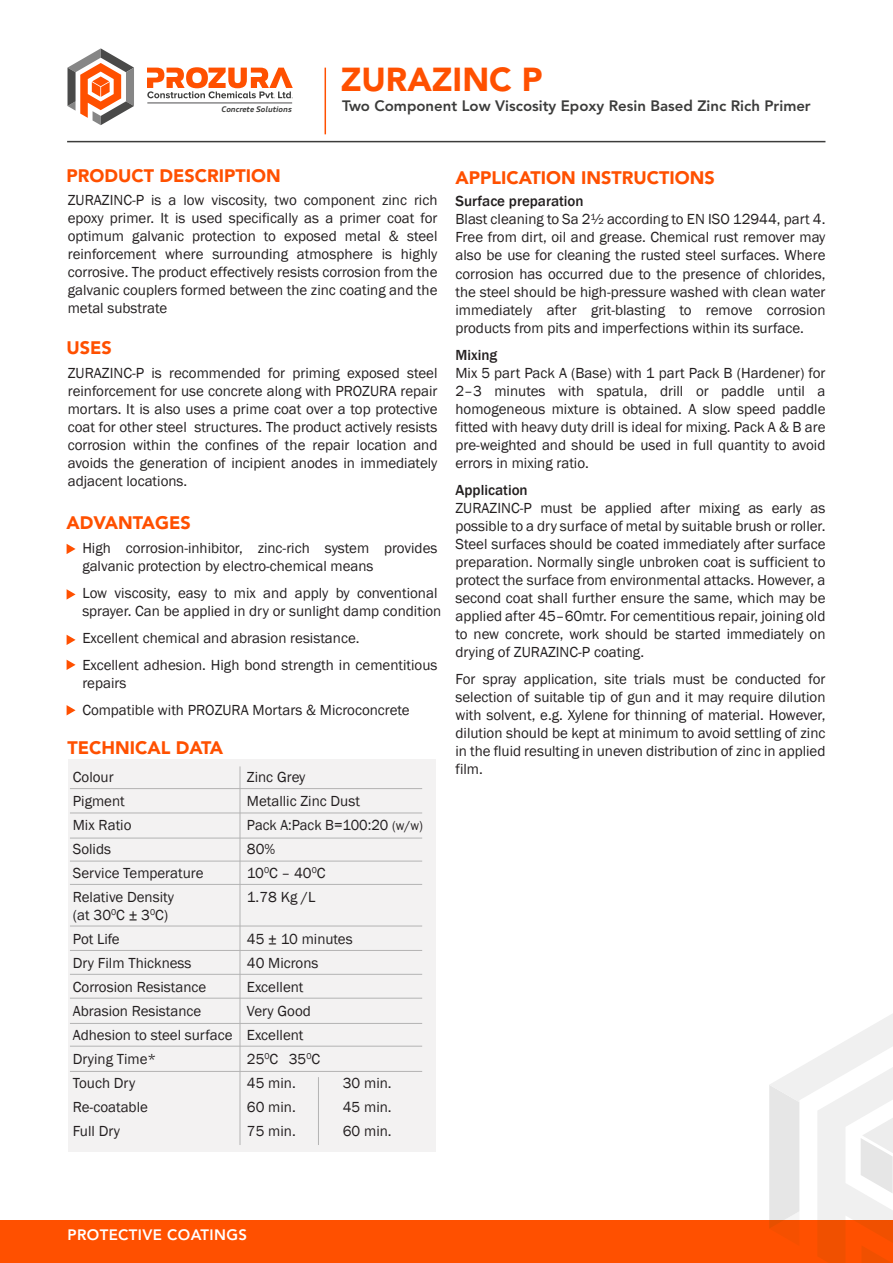
<style>
.page{position:relative;width:893px;height:1263px;background:#fff}
.page>*{position:absolute;margin:0;border:0;box-sizing:border-box;transform-origin:0 0}
.t1{font:900 33px "Avenir LT Std";color:#ff5000}
.t2{font:900 18px "Avenir LT Std";color:#ff5000}
.t3{font:15px/18px "Franklin Gothic";color:#231f20;text-align:justify}
.t4{font:800 15px "Avenir";color:#3c3c3b}
.t5{font:500 15px "Franklin Gothic";color:#231f20}
.t6{font:800 15px "Avenir LT Std";letter-spacing:.025em;color:#fff}
.t7{font:italic 700 7.65px "Audi Type";color:#3c3c3b}
.s1{font-size:13.5px}
</style>
<div class="page">
<svg style="left:769px;top:1014px;width:124px;height:206px"></svg>
<hr style="left:67px;top:141px;width:758px;height:1px;background:#3c3c3b">
<div style="left:0;top:1220px;width:893px;height:43px;background:#ff5000"></div>
<svg style="left:147px;top:67px;width:146px;height:31px"></svg>
<hr style="left:147px;top:103px;width:145px;height:1px;background:#4e4c4f">
<svg style="left:68px;top:48px;width:66px;height:77px"></svg>
<hr style="left:325px;top:68px;width:1px;height:66px;background:#ff5000">
<svg style="left:67px;top:544px;width:9px;height:10px"></svg>
<svg style="left:67px;top:635px;width:9px;height:10px"></svg>
<svg style="left:67px;top:589px;width:9px;height:11px"></svg>
<svg style="left:67px;top:705px;width:9px;height:10px"></svg>
<svg style="left:67px;top:660px;width:9px;height:10px"></svg>
<div style="left:68px;top:760px;width:367px;height:392px;background:#f3f2f2"></div>
<hr style="left:70px;top:788px;width:352px;height:1px;background:#b3b3b3">
<hr style="left:70px;top:813px;width:352px;height:1px;background:#b3b3b3">
<hr style="left:70px;top:838px;width:352px;height:1px;background:#b3b3b3">
<hr style="left:70px;top:861px;width:352px;height:1px;background:#b3b3b3">
<hr style="left:70px;top:884px;width:352px;height:1px;background:#b3b3b3">
<hr style="left:70px;top:950px;width:352px;height:1px;background:#b3b3b3">
<hr style="left:70px;top:926px;width:352px;height:1px;background:#b3b3b3">
<hr style="left:70px;top:974px;width:352px;height:1px;background:#b3b3b3">
<hr style="left:70px;top:998px;width:352px;height:1px;background:#b3b3b3">
<hr style="left:70px;top:1023px;width:352px;height:1px;background:#b3b3b3">
<hr style="left:70px;top:1046px;width:352px;height:1px;background:#b3b3b3">
<hr style="left:70px;top:1071px;width:352px;height:1px;background:#b3b3b3">
<hr style="left:240px;top:766px;width:1px;height:379px;background:#b3b3b3">
<hr style="left:318px;top:1077px;width:1px;height:68px;background:#b3b3b3">
<p class="t7" style="left:222px;top:105px;width:72px">Concrete Solutions</p>
<p class="t2" style="left:66px;top:165px;width:216px">PRODUCT DESCRIPTION</p>
<h1 class="t1" style="left:341px;top:59px;width:203px">ZURAZINC P</h1>
<p class="t4" style="left:342px;top:97px;width:470px">Two Component Low Viscosity Epoxy Resin Based Zinc Rich Primer</p>
<p class="t2" style="left:455px;top:167px;width:261px">APPLICATION INSTRUCTIONS</p>
<p class="t3" style="left:68px;top:192px;width:371px">ZURAZINC-P is a low viscosity, two component zinc rich epoxy primer. It is used specifically as a primer coat for optimum galvanic protection to exposed metal &amp; steel reinforcement where surrounding atmosphere is highly corrosive. The product effectively resists corrosion from the galvanic couplers formed between the zinc coating and the metal substrate</p>
<p class="t2" style="left:66px;top:337px;width:47px">USES</p>
<p class="t3" style="left:68px;top:364px;width:371px">ZURAZINC-P is recommended for priming exposed steel reinforcement for use concrete along with PROZURA repair mortars. It is also uses a prime coat over a top protective coat for other steel structures. The product actively resists corrosion within the confines of the repair location and avoids the generation of incipient anodes in immediately adjacent locations.</p>
<p class="t2" style="left:66px;top:512px;width:126px">ADVANTAGES</p>
<p class="t3" style="left:82px;top:540px;width:357px">High corrosion-inhibitor, zinc-rich system provides galvanic protection by electro-chemical means</p>
<p class="t3" style="left:82px;top:585px;width:361px">Low viscosity, easy to mix and apply by conventional sprayer. Can be applied in dry or sunlight damp condition</p>
<p class="t3" style="left:82px;top:625px;width:357px;line-height:27px">Excellent chemical and abrasion resistance.<br>Excellent adhesion. High bond strength in cementitious</p>
<p class="t3" style="left:82px;top:670px;width:329px;line-height:27px">repairs<br>Compatible with PROZURA Mortars &amp; Microconcrete</p>
<p class="t2" style="left:68px;top:737px;width:157px">TECHNICAL DATA</p>
<p class="t3" style="left:73px;top:768px;width:42px">Colour</p>
<p class="t3" style="left:247px;top:768px;width:60px">Zinc Grey</p>
<p class="t3" style="left:73px;top:792px;width:53px">Pigment</p>
<p class="t3" style="left:247px;top:792px;width:115px">Metallic Zinc Dust</p>
<p class="t3" style="left:73px;top:816px;width:60px">Mix Ratio</p>
<p class="t3" style="left:247px;top:816px;width:178px">Pack A:Pack B=100:20 <span class="s1">(w/w)</span></p>
<p class="t3" style="left:73px;top:840px;width:40px">Solids</p>
<p class="t3" style="left:247px;top:840px;width:30px">80%</p>
<p class="t3" style="left:73px;top:864px;width:132px">Service Temperature</p>
<p class="t3" style="left:247px;top:864px;width:80px">10<sup>0</sup>C – 40<sup>0</sup>C</p>
<p class="t3" style="left:73px;top:888px;width:103px">Relative Density</p>
<p class="t3" style="left:247px;top:888px;width:70px">1.78 Kg /L</p>
<p class="t3" style="left:73px;top:903px;width:97px;line-height:24px">(at 30<sup>0</sup>C ± 3<sup>0</sup>C)<br>Pot Life</p>
<p class="t3" style="left:247px;top:930px;width:107px">45 ± 10 minutes</p>
<p class="t3" style="left:73px;top:954px;width:120px">Dry Film Thickness</p>
<p class="t3" style="left:247px;top:954px;width:73px">40 Microns</p>
<p class="t3" style="left:73px;top:978px;width:135px">Corrosion Resistance</p>
<p class="t3" style="left:247px;top:978px;width:58px">Excellent</p>
<p class="t3" style="left:73px;top:1002px;width:130px">Abrasion Resistance</p>
<p class="t3" style="left:73px;top:999px;width:240px;line-height:24px;text-align:left;text-indent:174px">Very Good<br>Adhesion to steel surface Excellent<br>Drying Time*</p>
<p class="t3" style="left:247px;top:1050px;width:75px">25<sup>0</sup>C 35<sup>0</sup>C</p>
<p class="t3" style="left:73px;top:1074px;width:64px">Touch Dry</p>
<p class="t3" style="left:247px;top:1074px;width:50px">45 min.</p>
<p class="t3" style="left:343px;top:1074px;width:50px">30 min.</p>
<p class="t3" style="left:73px;top:1098px;width:77px">Re-coatable</p>
<p class="t3" style="left:247px;top:1098px;width:50px">60 min.</p>
<p class="t3" style="left:343px;top:1098px;width:50px">45 min.</p>
<p class="t3" style="left:73px;top:1122px;width:49px">Full Dry</p>
<p class="t3" style="left:247px;top:1122px;width:50px">75 min.</p>
<p class="t3" style="left:343px;top:1122px;width:50px">60 min.</p>
<p class="t5" style="left:455px;top:192px;width:130px">Surface preparation</p>
<p class="t3" style="left:455px;top:211px;width:371px">Blast cleaning to Sa 2½ according to EN ISO 12944, part 4.<br>Free from dirt, oil and grease. Chemical rust remover may also be use for cleaning the rusted steel surfaces. Where corrosion has occurred due to the presence of chlorides, the steel should be high-pressure washed with clean water immediately after grit-blasting to remove corrosion products from pits and imperfections within its surface.</p>
<p class="t5" style="left:455px;top:345px;width:43px">Mixing</p>
<p class="t3" style="left:455px;top:364px;width:371px">Mix 5 part Pack A (Base) with 1 part Pack B (Hardener) for 2–3 minutes with spatula, drill or paddle until a homogeneous mixture is obtained. A slow speed paddle fitted with heavy duty drill is ideal for mixing. Pack A &amp; B are pre-weighted and should be used in full quantity to avoid errors in mixing ratio.</p>
<p class="t5" style="left:455px;top:480px;width:74px">Application</p>
<p class="t3" style="left:455px;top:499px;width:371px">ZURAZINC-P must be applied after mixing as early as possible to a dry surface of metal by suitable brush or roller.<br>Steel surfaces should be coated immediately after surface preparation. Normally single unbroken coat is sufficient to protect the surface from environmental attacks. However, a second coat shall further ensure the same, which may be applied after 45–60mtr. For cementitious repair, joining old to new concrete, work should be started immediately on drying of ZURAZINC-P coating.</p>
<p class="t3" style="left:455px;top:670px;width:371px">For spray application, site trials must be conducted for selection of suitable tip of gun and it may require dilution with solvent, e.g. Xylene for thinning of material. However, dilution should be kept at minimum to avoid settling of zinc in the fluid resulting in uneven distribution of zinc in applied film.</p>
<p class="t6" style="left:68px;top:1225px;width:181px">PROTECTIVE COATINGS</p>
</div>
